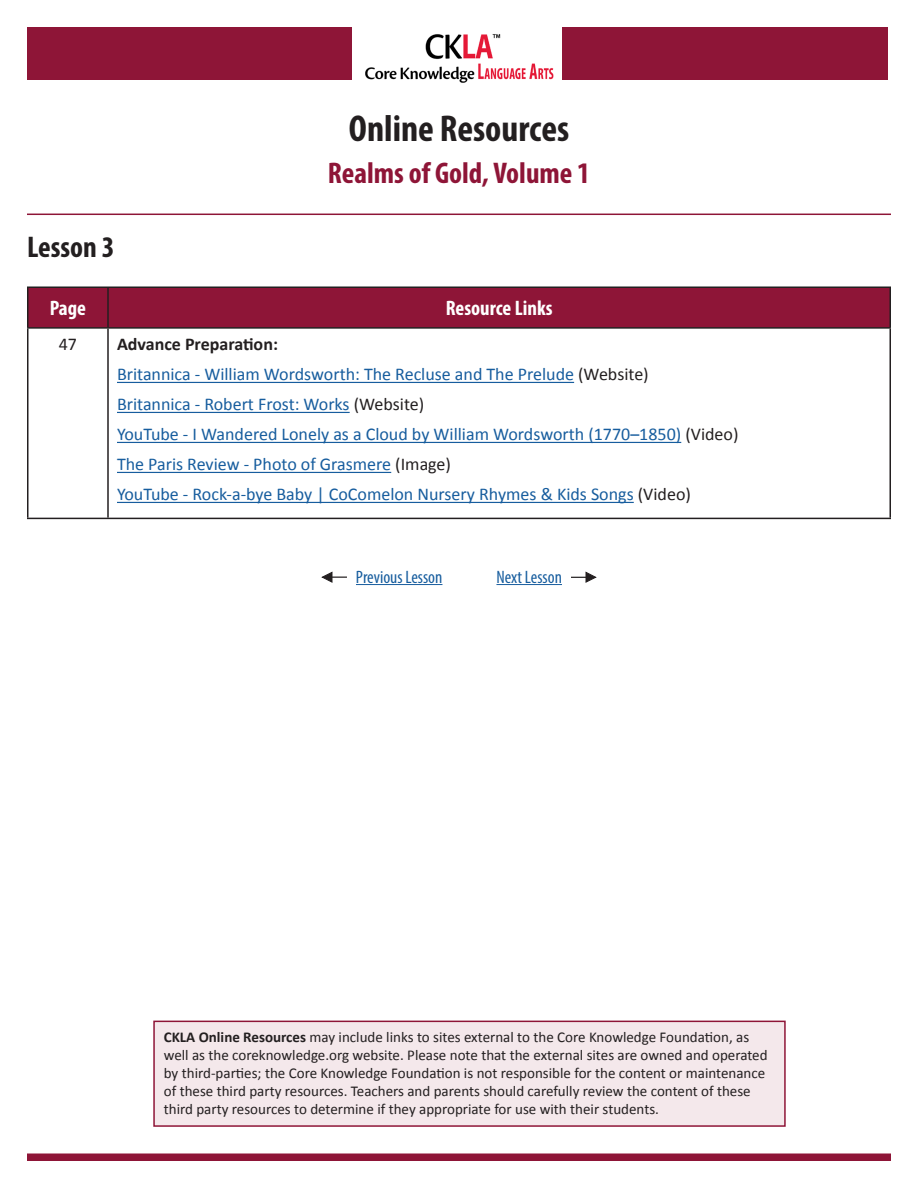
<style>
.page{position:relative;width:918px;height:1188px;background:#fff}
.page>*{position:absolute;margin:0;border:0;box-sizing:border-box;transform-origin:0 0}
.t1{font:700 condensed 37.5px "Myriad Pro";color:#231f20}
.t2{font:700 condensed 30px "Myriad Pro";color:#8e1537}
.t3{font:700 condensed 30px "Myriad Pro";color:#231f20}
.Table_Header{font:700 condensed 21px "Myriad Pro";color:#fff}
.Table_Text{font:18px "Calibri";color:#175d9e}
.t4{font:condensed 18px "Myriad Pro";color:#175d9e}
.Table_Text_Header{font:700 18px "Calibri";color:#231f20}
.Table_Page_Number{font:18px "Calibri";color:#231f20}
.t5{font:15px/18px "Calibri";color:#231f20}
.s1{color:#231f20}
.s2{font-weight:700}
</style>
<div class="page">
<div style="left:27px;top:27px;width:326px;height:52px;background:#8e1537"></div>
<img style="left:365px;top:34px;width:198px;height:49px">
<div style="left:562px;top:27px;width:326px;height:52px;background:#8e1537"></div>
<div style="left:154px;top:1021px;width:631px;height:105px;background:#f4e8eb"></div>
<div style="left:153px;top:1021px;width:633px;height:106px;border:2px solid #8e1537"></div>
<div style="left:27px;top:1154px;width:864px;height:7px;background:#8e1537"></div>
<hr style="left:27px;top:214px;width:864px;height:1px;background:#8e1537">
<hr style="left:356px;top:584px;width:86px;height:1px;background:#175d9e">
<hr style="left:496px;top:584px;width:66px;height:1px;background:#175d9e">
<div style="left:28px;top:288px;width:862px;height:39px;background:#8e1537"></div>
<hr style="left:27px;top:286px;width:81px;height:2px;background:#231f20">
<hr style="left:27px;top:288px;width:1px;height:39px;background:#231f20">
<hr style="left:108px;top:286px;width:783px;height:2px;background:#231f20">
<hr style="left:107px;top:288px;width:2px;height:39px;background:#231f20">
<hr style="left:890px;top:288px;width:1px;height:39px;background:#231f20">
<hr style="left:27px;top:327px;width:81px;height:2px;background:#231f20">
<hr style="left:27px;top:329px;width:1px;height:189px;background:#231f20">
<hr style="left:108px;top:327px;width:783px;height:2px;background:#231f20">
<hr style="left:107px;top:329px;width:2px;height:189px;background:#231f20">
<hr style="left:890px;top:329px;width:1px;height:189px;background:#231f20">
<hr style="left:27px;top:518px;width:81px;height:1px;background:#231f20">
<hr style="left:108px;top:518px;width:783px;height:1px;background:#231f20">
<hr style="left:117px;top:382px;width:457px;height:1px;background:#175d9e">
<hr style="left:117px;top:412px;width:233px;height:1px;background:#175d9e">
<hr style="left:117px;top:442px;width:564px;height:1px;background:#175d9e">
<hr style="left:117px;top:472px;width:274px;height:1px;background:#175d9e">
<hr style="left:117px;top:502px;width:517px;height:1px;background:#175d9e">
<svg style="left:321px;top:571px;width:26px;height:12px"></svg>
<svg style="left:571px;top:571px;width:26px;height:12px"></svg>
<p class="t3" style="left:27px;top:228px;width:89px">Lesson 3</p>
<h1 class="t1" style="left:349px;top:105px;width:222px">Online Resources</h1>
<h2 class="t2" style="left:328px;top:154px;width:264px">Realms of Gold, Volume 1</h2>
<p class="Table_Header" style="left:50px;top:295px;width:38px">Page</p>
<p class="Table_Header" style="left:446px;top:295px;width:108px">Resource Links</p>
<p class="Table_Page_Number" style="left:59px;top:332px;width:20px">47</p>
<p class="Table_Text_Header" style="left:117px;top:332px;width:162px">Advance Preparation:</p>
<p class="Table_Text" style="left:117px;top:362px;width:533px">Britannica - William Wordsworth: The Recluse and The Prelude <span class="s1">(Website)</span></p>
<p class="Table_Text" style="left:117px;top:392px;width:309px">Britannica - Robert Frost: Works <span class="s1">(Website)</span></p>
<p class="Table_Text" style="left:117px;top:422px;width:623px">YouTube - I Wandered Lonely as a Cloud by William Wordsworth (1770–1850) <span class="s1">(Video)</span></p>
<p class="Table_Text" style="left:117px;top:452px;width:336px">The Paris Review - Photo of Grasmere <span class="s1">(Image)</span></p>
<p class="Table_Text" style="left:117px;top:482px;width:575px">YouTube - Rock-a-bye Baby | CoComelon Nursery Rhymes &amp; Kids Songs <span class="s1">(Video)</span></p>
<p class="t4" style="left:356px;top:566px;width:88px">Previous Lesson</p>
<p class="t4" style="left:496px;top:566px;width:67px">Next Lesson</p>
<p class="t5" style="left:164px;top:1028px;width:605px"><span class="s2">CKLA Online Resources</span> may include links to sites external to the Core Knowledge Foundation, as well as the coreknowledge.org website. Please note that the external sites are owned and operated by third-parties; the Core Knowledge Foundation is not responsible for the content or maintenance of these third party resources. Teachers and parents should carefully review the content of these third party resources to determine if they appropriate for use with their students.</p>
</div>
